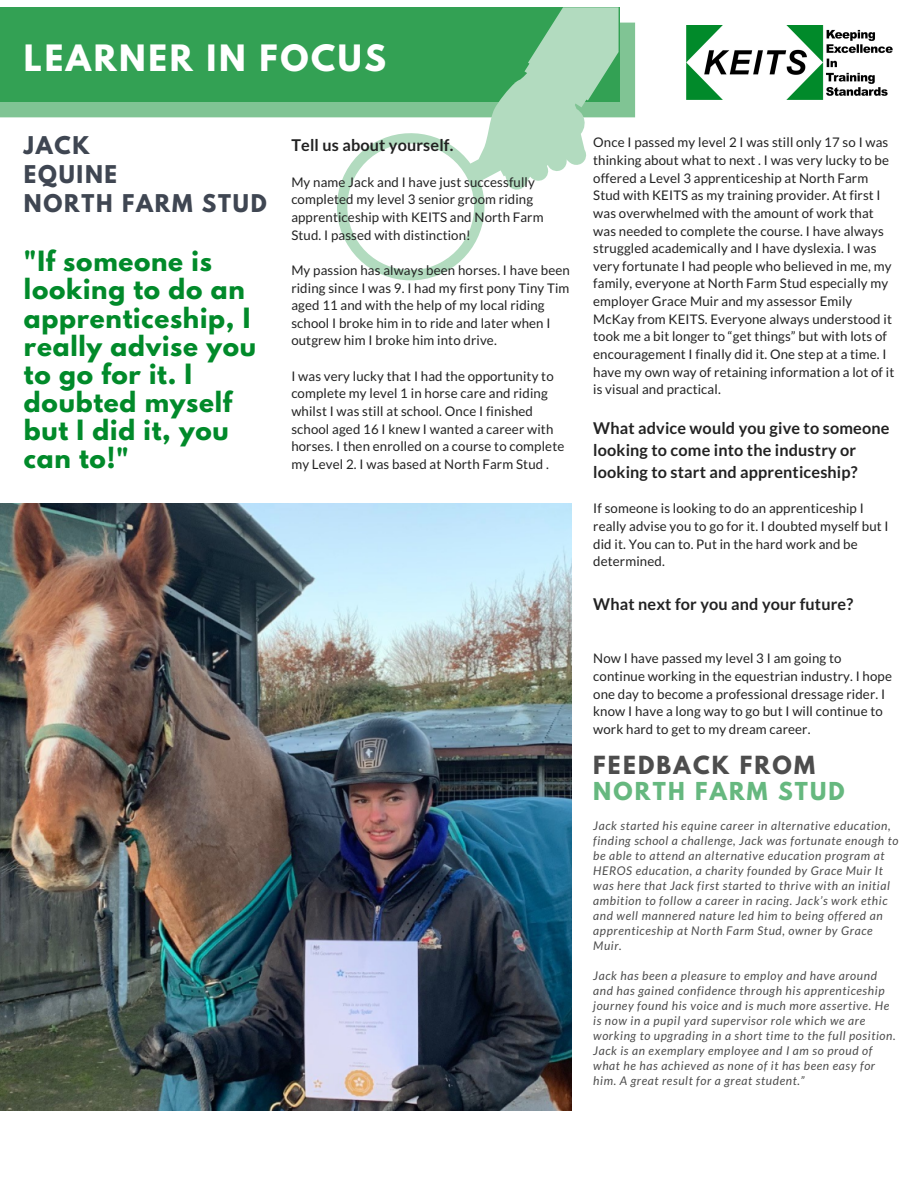
<style>
.page{position:relative;width:918px;height:1188px;background:#fff}
.page>*{position:absolute;margin:0;border:0;box-sizing:border-box;transform-origin:0 0}
.t1{font:700 32.1px "League Spartan";letter-spacing:.08em;color:#fff}
.t2{font:700 24.75px/28.2px "League Spartan";letter-spacing:.03em;color:#018a2a}
.t3{font:700 22.2px "League Spartan";letter-spacing:.1em;color:#4d4d4d}
.t4{font:700 21.9px "League Spartan";letter-spacing:.1em;color:#66b87f}
.t5{font:700 21.6px "League Spartan";letter-spacing:.08em;color:#3f4652}
.t6{font:700 16.2px/22px "Lato";letter-spacing:.01em;color:#222}
.t7{font:13.2px/17.7px "Lato";letter-spacing:.01em;color:#222}
.t8{font:italic 12px/15px "Lato";letter-spacing:.05em;color:#4d4d4d}
</style>
<div class="page">
<img style="left:0;top:503px;width:571px;height:608px">
<img style="left:686px;top:26px;width:207px;height:73px">
<div style="left:0;top:23px;width:635px;height:94px;background:#80c494"></div>
<div style="left:0;top:7px;width:620px;height:95px;background:#33a154"></div>
<svg style="left:326px;top:7px;width:293px;height:274px"></svg>
<p class="t1" style="left:24px;top:43px;width:364px">LEARNER IN FOCUS</p>
<p class="t5" style="left:24px;top:134px;width:67px">JACK</p>
<p class="t5" style="left:24px;top:163px;width:95px">EQUINE</p>
<p class="t5" style="left:24px;top:193px;width:244px">NORTH FARM STUD</p>
<p class="t2" style="left:24px;top:250px;width:234px">"If someone is looking to do an apprenticeship, I really advise you to go for it. I doubted myself but I did it, you can to!"</p>
<p class="t6" style="left:291px;top:134px;width:164px">Tell us about yourself.</p>
<p class="t7" style="left:291px;top:173px;width:254px">My name Jack and I have just successfully completed my level 3 senior groom riding apprenticeship with KEITS and North Farm Stud. I passed with distinction!</p>
<p class="t7" style="left:291px;top:261px;width:280px">My passion has always been horses. I have been riding since I was 9. I had my first pony Tiny Tim aged 11 and with the help of my local riding school I broke him in to ride and later when I outgrew him I broke him into drive.</p>
<p class="t7" style="left:291px;top:367px;width:275px">I was very lucky that I had the opportunity to complete my level 1 in horse care and riding whilst I was still at school. Once I finished school aged 16 I knew I wanted a career with horses. I then enrolled on a course to complete my Level 2. I was based at North Farm Stud .</p>
<p class="t7" style="left:593px;top:133px;width:303px">Once I passed my level 2 I was still only 17 so I was thinking about what to next . I was very lucky to be offered a Level 3 apprenticeship at North Farm Stud with KEITS as my training provider. At first I was overwhelmed with the amount of work that was needed to complete the course. I have always struggled academically and I have dyslexia. I was very fortunate I had people who believed in me, my family, everyone at North Farm Stud especially my employer Grace Muir and my assessor Emily McKay from KEITS. Everyone always understood it took me a bit longer to “get things” but with lots of encouragement I finally did it. One step at a time. I have my own way of retaining information a lot of it is visual and practical.</p>
<p class="t6" style="left:593px;top:417px;width:298px">What advice would you give to someone looking to come into the industry or looking to start and apprenticeship?</p>
<p class="t7" style="left:593px;top:499px;width:297px">If someone is looking to do an apprenticeship I really advise you to go for it. I doubted myself but I did it. You can to. Put in the hard work and be determined.</p>
<p class="t6" style="left:593px;top:593px;width:261px">What next for you and your future?</p>
<p class="t7" style="left:593px;top:649px;width:300px">Now I have passed my level 3 I am going to continue working in the equestrian industry. I hope one day to become a professional dressage rider. I know I have a long way to go but I will continue to work hard to get to my dream career.</p>
<p class="t3" style="left:593px;top:754px;width:223px">FEEDBACK FROM</p>
<p class="t4" style="left:593px;top:780px;width:253px">NORTH FARM STUD</p>
<p class="t8" style="left:593px;top:818px;width:307px">Jack started his equine career in alternative education, finding school a challenge, Jack was fortunate enough to be able to attend an alternative education program at HEROS education, a charity founded by Grace Muir It was here that Jack first started to thrive with an initial ambition to follow a career in racing. Jack’s work ethic and well mannered nature led him to being offered an apprenticeship at North Farm Stud, owner by Grace Muir.</p>
<p class="t8" style="left:593px;top:968px;width:304px">Jack has been a pleasure to employ and have around and has gained confidence through his apprenticeship journey found his voice and is much more assertive. He is now in a pupil yard supervisor role which we are working to upgrading in a short time to the full position.<br>Jack is an exemplary employee and I am so proud of what he has achieved as none of it has been easy for him. A great result for a great student.”</p>
</div>
